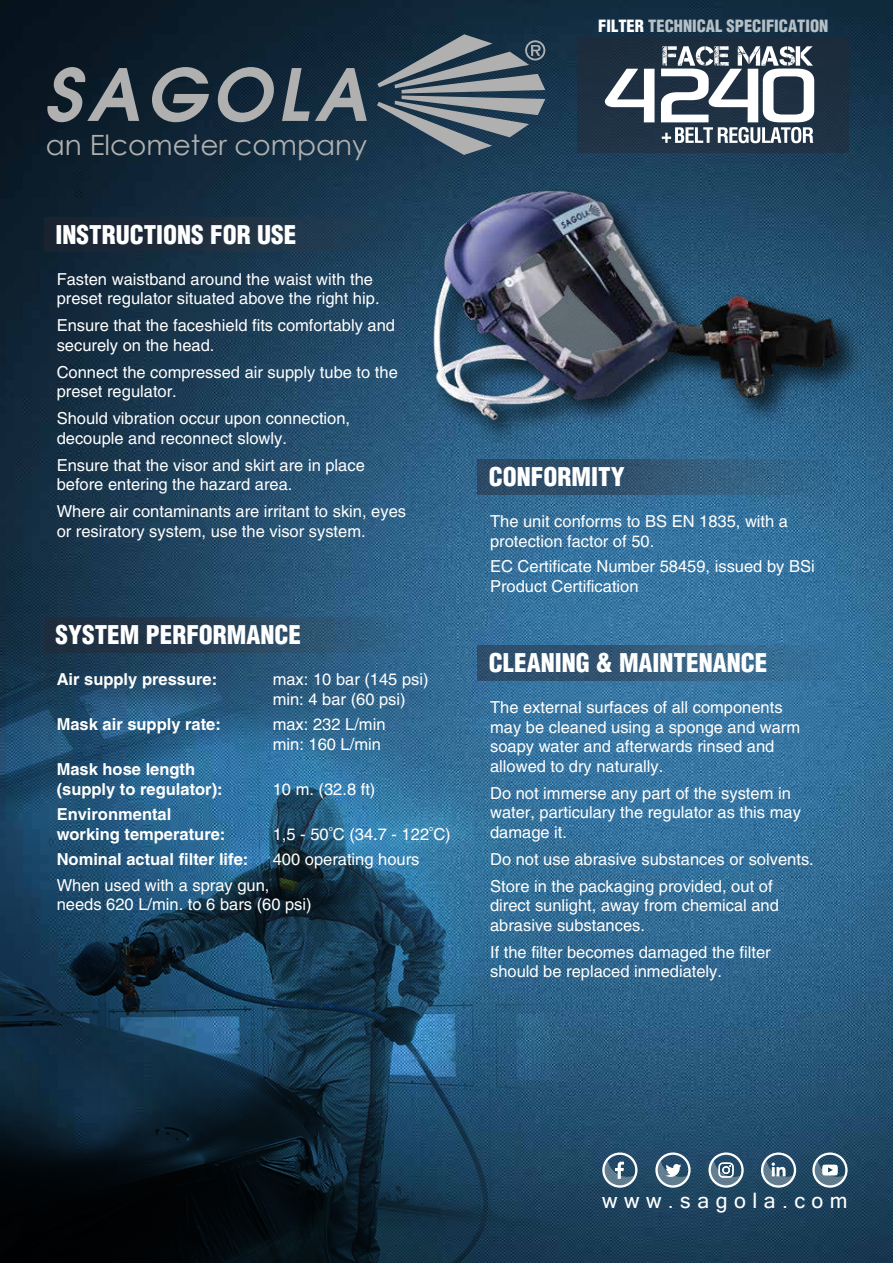
<style>
.page{position:relative;width:893px;height:1263px;background:#fff}
.page>*{position:absolute;margin:0;border:0;box-sizing:border-box;transform-origin:0 0}
.t1{font:27.9px "Century Gothic";color:#b0b0b0}
.t2{font:900 condensed 25.2px "Helvetica LT Std";color:#fff}
.t3{font:21.3px "Microsoft Sans Serif";letter-spacing:.305em;color:#fff}
.t4{font:16.5px/19.5px "Helvetica LT Std";color:#fff}
.t5{font:700 16.5px/19.5px "Helvetica LT Std";color:#fff}
.t6{font:900 condensed 16.5px "Helvetica LT Std";color:#b5c0c7}
.t7{font:7.5px "Helvetica LT Std";color:#fff}
.s1{color:#fff}
</style>
<div class="page">
<img style="left:0;top:0;width:893px;height:1263px">
<div style="left:577px;top:37px;width:271px;height:116px;background:#1e2f41"></div>
<img style="left:421px;top:178px;width:451px;height:275px">
<img style="left:431px;top:184px;width:410px;height:240px">
<svg style="left:602px;top:1152px;width:35px;height:36px"></svg>
<svg style="left:655px;top:1152px;width:36px;height:36px"></svg>
<svg style="left:708px;top:1152px;width:36px;height:36px"></svg>
<svg style="left:761px;top:1152px;width:35px;height:36px"></svg>
<svg style="left:812px;top:1152px;width:36px;height:36px"></svg>
<svg style="left:47px;top:67px;width:92px;height:55px;background:#515a61"></svg>
<svg style="left:152px;top:67px;width:57px;height:55px;background:#5c666d"></svg>
<svg style="left:218px;top:67px;width:56px;height:55px;background:#57626c"></svg>
<svg style="left:282px;top:68px;width:85px;height:53px;background:#515f6b"></svg>
<svg style="left:377px;top:34px;width:168px;height:121px;background:#546572"></svg>
<div style="left:44px;top:217px;width:361px;height:34px;background:linear-gradient(to right,#1b212d,#214159)"></div>
<svg style="left:478px;top:460px;width:361px;height:34px;background:#315876"></svg>
<svg style="left:478px;top:646px;width:361px;height:34px;background:#335e7f"></svg>
<svg style="left:44px;top:618px;width:361px;height:34px;background:#27445d"></svg>
<svg style="left:605px;top:69px;width:49px;height:53px"></svg>
<svg style="left:661px;top:46px;width:153px;height:97px"></svg>
<p class="t6" style="left:598px;top:15px;width:232px"><span class="s1">FILTER</span> TECHNICAL SPECIFICATION</p>
<h1 class="t1" style="left:46px;top:126px;width:323px">an Elcometer company</h1>
<h2 class="t2" style="left:56px;top:218px;width:242px">INSTRUCTIONS FOR USE</h2>
<p class="t4" style="left:57px;top:269px;width:324px">Fasten waistband around the waist with the preset regulator situated above the right hip.</p>
<p class="t4" style="left:57px;top:316px;width:340px">Ensure that the faceshield fits comfortably and securely on the head.</p>
<p class="t4" style="left:57px;top:362px;width:343px">Connect the compressed air supply tube to the preset regulator.</p>
<p class="t4" style="left:57px;top:409px;width:295px">Should vibration occur upon connection, decouple and reconnect slowly.</p>
<p class="t4" style="left:57px;top:455px;width:310px">Ensure that the visor and skirt are in place before entering the hazard area.</p>
<p class="t4" style="left:57px;top:502px;width:351px">Where air contaminants are irritant to skin, eyes or resiratory system, use the visor system.</p>
<h2 class="t2" style="left:56px;top:619px;width:247px">SYSTEM PERFORMANCE</h2>
<p class="t5" style="left:57px;top:669px;width:162px">Air supply pressure:</p>
<p class="t4" style="left:273px;top:670px;width:157px">max: 10 bar (145 psi) min: 4 bar (60 psi)</p>
<p class="t5" style="left:57px;top:714px;width:166px">Mask air supply rate:</p>
<p class="t4" style="left:273px;top:715px;width:114px">max: 232 L/min min: 160 L/min</p>
<p class="t5" style="left:57px;top:759px;width:167px">Mask hose length (supply to regulator):</p>
<p class="t4" style="left:273px;top:779px;width:104px">10 m. (32.8 ft)</p>
<p class="t5" style="left:57px;top:804px;width:170px">Environmental working temperature:</p>
<p class="t7" style="left:329px;top:824px;width:6px">o</p>
<p class="t7" style="left:429px;top:824px;width:6px">o</p>
<p class="t4" style="left:273px;top:824px;width:179px">1,5 - 50 C (34.7 - 122 C)</p>
<p class="t5" style="left:57px;top:849px;width:193px">Nominal actual filter life:</p>
<p class="t4" style="left:273px;top:850px;width:148px">400 operating hours</p>
<p class="t4" style="left:57px;top:875px;width:256px">When used with a spray gun, needs 620 L/min. to 6 bars (60 psi)</p>
<h2 class="t2" style="left:489px;top:461px;width:137px">CONFORMITY</h2>
<p class="t4" style="left:490px;top:512px;width:300px">The unit conforms to BS EN 1835, with a protection factor of 50.</p>
<p class="t4" style="left:490px;top:557px;width:326px">EC Certificate Number 58459, issued by BSi<br>Product Certification</p>
<h2 class="t2" style="left:489px;top:647px;width:280px">CLEANING &amp; MAINTENANCE</h2>
<p class="t4" style="left:490px;top:698px;width:311px">The external surfaces of all components may be cleaned using a sponge and warm soapy water and afterwards rinsed and allowed to dry naturally.</p>
<p class="t4" style="left:490px;top:783px;width:312px">Do not immerse any part of the system in water, particulary the regulator as this may damage it.</p>
<p class="t4" style="left:490px;top:845px;width:325px;line-height:27px">Do not use abrasive substances or solvents.<br>Store in the packaging provided, out of</p>
<p class="t4" style="left:490px;top:896px;width:290px">direct sunlight, away from chemical and abrasive substances.</p>
<p class="t4" style="left:490px;top:942px;width:282px">If the filter becomes damaged the filter should be replaced inmediately.</p>
<p class="t3" style="left:602px;top:1188px;width:247px">www.sagola.com</p>
</div>
